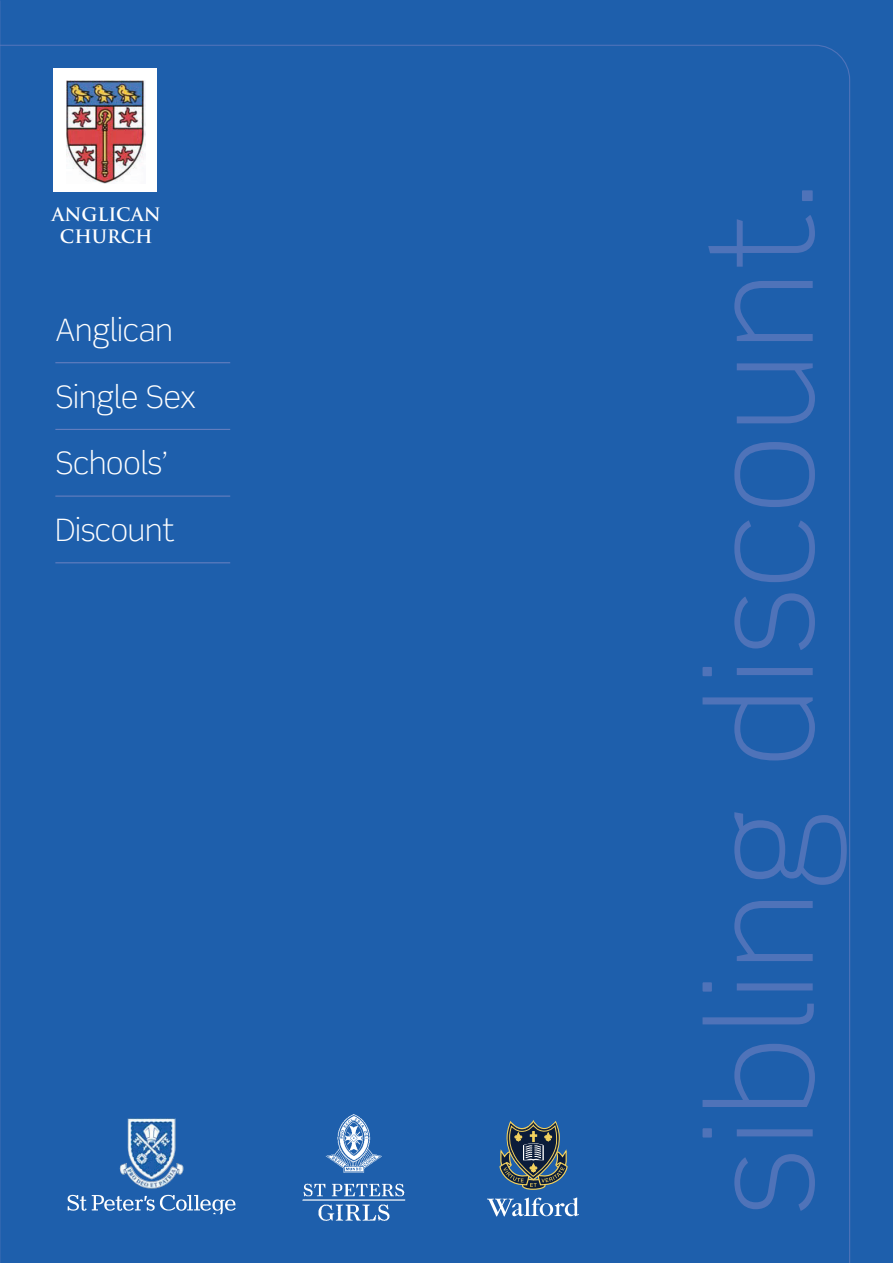
<style>
.page{position:relative;width:893px;height:1263px;background:#1e5fac}
.page>*{position:absolute;margin:0;border:0;box-sizing:border-box;transform-origin:0 0}
.t1{font:300 141.45px "Scene Std";letter-spacing:.02em;color:#4f73b9}
.t2{font:300 30.9px/66.8px "Scene Std";color:#fff}
.t3{font:700 18px/21.6px "Trajan";color:#fff;text-align:center}
</style>
<div class="page">
<p class="t3" style="left:52px;top:203px;width:111px">ANGLICAN<br>CHURCH</p>
<p class="t2" style="left:55px;top:297px;width:142px">Anglican<br>Single Sex<br>Schools’<br>Discount</p>
<h1 class="t1" style="left:676px;top:1216px;width:1038px;rotate:-90deg">sibling discount.</h1>
</div>
